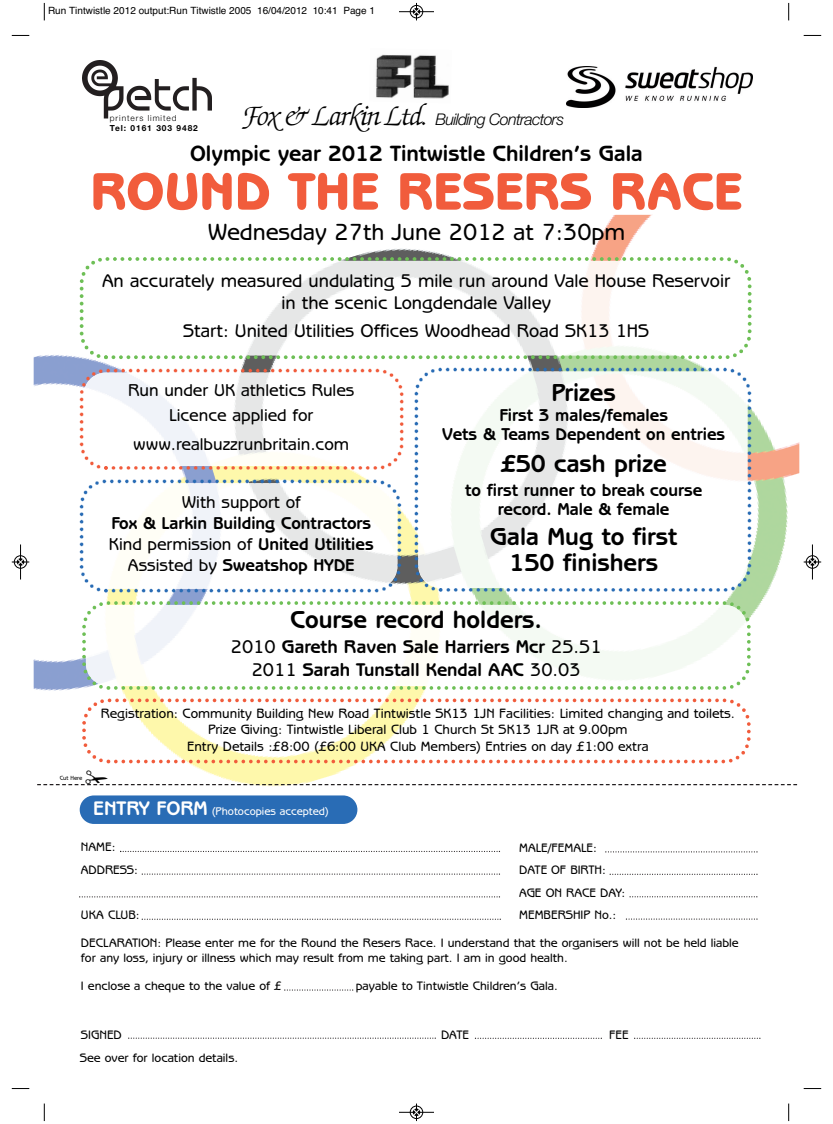
<style>
.page{position:relative;width:833px;height:1124px;background:#fff}
.page>*{position:absolute;margin:0;border:0;box-sizing:border-box;transform-origin:0 0}
.t1{font:800 53.75px "Benguiat Gothic IT Cby BT";color:#f15c3c}
.t2{font:700 25px/26.2px "Benguiat Gothic IT Cby BT";color:#000;text-align:center}
.t3{font:500 23.75px "Benguiat Gothic IT Cby BT";color:#000}
.t4{font:700 22.5px "Benguiat Gothic IT Cby BT";color:#000}
.t5{font:500 18.75px/22.5px "Benguiat Gothic IT Cby BT";color:#000;text-align:center}
.t6{font:700 18.75px/22.5px "Benguiat Gothic IT Cby BT";color:#000;text-align:center}
.t7{font:700 17.5px/18.8px "Benguiat Gothic IT Cby BT";color:#000;text-align:center}
.t8{font:500 17.5px/25px "Benguiat Gothic IT Cby BT";color:#000;text-align:center}
.t9{font:italic 300 16.12px "Helvetica Neue";letter-spacing:-.045em;color:#000}
.t10{font:500 13.75px/16.5px "Benguiat Gothic IT Cby BT";color:#000;text-align:center}
.t11{font:500 12.5px/22.5px "Benguiat Gothic IT Cby BT";color:#000}
.t12{font:500 11.25px "Benguiat Gothic IT Cby BT";color:#fff}
.t13{font:10px "Helvetica";color:#000}
.t14{font:300 8.38px "Helvetica Neue";letter-spacing:.11em;color:#000}
.t15{font:700 8.38px "Helvetica Neue";letter-spacing:.11em;color:#000}
.t16{font:500 6.12px "Benguiat Gothic IT Cby BT";color:#000;scale:.96 1}
.s1{font-family:"Zapf Chancery IT Cby BT";font-size:30.5px}
.s2{font-weight:500}
.s3{font-weight:700;font-size:20px}
</style>
<div class="page">
<img style="left:34px;top:215px;width:765px;height:660px">
<div style="left:80px;top:795px;width:277px;height:28px;background:#296cb5;border-radius:14px"></div>
<img style="left:566px;top:66px;width:186px;height:41px">
<svg style="left:120px;top:850px;width:380px;height:1px"></svg>
<svg style="left:142px;top:873px;width:358px;height:1px"></svg>
<svg style="left:605px;top:851px;width:152px;height:1px"></svg>
<svg style="left:79px;top:896px;width:421px;height:1px"></svg>
<svg style="left:629px;top:896px;width:128px;height:1px"></svg>
<svg style="left:128px;top:1037px;width:308px;height:1px"></svg>
<svg style="left:475px;top:1037px;width:127px;height:1px"></svg>
<svg style="left:634px;top:1037px;width:126px;height:1px"></svg>
<svg style="left:284px;top:989px;width:69px;height:1px"></svg>
<svg style="left:142px;top:918px;width:359px;height:1px"></svg>
<svg style="left:609px;top:873px;width:148px;height:1px"></svg>
<svg style="left:626px;top:918px;width:131px;height:1px"></svg>
<img style="left:83px;top:61px;width:128px;height:58px">
<img style="left:376px;top:54px;width:73px;height:45px">
<svg style="left:80px;top:257px;width:671px;height:102px"></svg>
<svg style="left:104px;top:355px;width:4px;height:4px"></svg>
<svg style="left:80px;top:479px;width:321px;height:113px"></svg>
<svg style="left:414px;top:367px;width:337px;height:224px"></svg>
<svg style="left:439px;top:368px;width:138px;height:223px"></svg>
<svg style="left:80px;top:369px;width:323px;height:100px"></svg>
<svg style="left:80px;top:599px;width:672px;height:92px"></svg>
<svg style="left:80px;top:696px;width:672px;height:69px"></svg>
<svg style="left:107px;top:759px;width:3px;height:4px"></svg>
<svg style="left:44px;top:3px;width:1px;height:17px"></svg>
<svg style="left:12px;top:35px;width:17px;height:1px"></svg>
<svg style="left:788px;top:3px;width:1px;height:17px"></svg>
<svg style="left:803px;top:35px;width:18px;height:1px"></svg>
<svg style="left:44px;top:1103px;width:1px;height:17px"></svg>
<svg style="left:12px;top:1088px;width:17px;height:1px"></svg>
<svg style="left:788px;top:1103px;width:1px;height:17px"></svg>
<svg style="left:803px;top:1088px;width:18px;height:1px"></svg>
<hr style="left:399px;top:11px;width:35px;height:1px;background:#000">
<div style="left:410px;top:5px;width:13px;height:13px;border:1px solid #000;border-radius:50%"></div>
<div style="left:413px;top:8px;width:7px;height:7px;background:#000;border-radius:50%"></div>
<svg style="left:413px;top:3px;width:6px;height:17px"></svg>
<hr style="left:399px;top:1111px;width:35px;height:1px;background:#000">
<div style="left:410px;top:1105px;width:13px;height:13px;border:1px solid #000;border-radius:50%"></div>
<svg style="left:413px;top:1103px;width:6px;height:17px"></svg>
<div style="left:17px;top:558px;width:7px;height:8px;background:#636363;border-radius:50%"></div>
<hr style="left:20px;top:544px;width:1px;height:35px;background:#000">
<div style="left:14px;top:555px;width:13px;height:13px;border:1px solid #000;border-radius:50%"></div>
<svg style="left:12px;top:558px;width:17px;height:7px"></svg>
<hr style="left:812px;top:544px;width:1px;height:35px;background:#000">
<div style="left:806px;top:555px;width:13px;height:13px;border:1px solid #000;border-radius:50%"></div>
<svg style="left:803px;top:558px;width:18px;height:7px"></svg>
<svg style="left:37px;top:770px;width:760px;height:15px"></svg>
<p class="t13" style="left:48px;top:7px;width:328px">Run Tintwistle 2012 output:Run Titwistle 2005 16/04/2012 10:41 Page 1</p>
<p class="t14" style="left:110px;top:115px;width:68px">printers limited</p>
<p class="t15" style="left:110px;top:125px;width:90px">Tel: 0161 303 9482</p>
<p class="t9" style="left:243px;top:113px;width:322px"><span class="s1">Fox &amp; Larkin Ltd.</span> Building Contractors</p>
<h3 class="t4" style="left:190px;top:145px;width:454px">Olympic year 2012 Tintwistle Children’s Gala</h3>
<h1 class="t1" style="left:90px;top:171px;width:653px">ROUND THE RESERS RACE</h1>
<h3 class="t3" style="left:208px;top:223px;width:419px">Wednesday 27th June 2012 at 7:30pm</h3>
<h3 class="t5" style="left:102px;top:271px;width:630px">An accurately measured undulating 5 mile run around Vale House Reservoir in the scenic Longdendale Valley</h3>
<h3 class="t5" style="left:183px;top:321px;width:468px">Start: United Utilities Offices Woodhead Road SK13 1HS</h3>
<h3 class="t8" style="left:128px;top:379px;width:228px">Run under UK athletics Rules<br>Licence applied for</h3>
<h3 class="t8" style="left:133px;top:433px;width:217px">www.realbuzzrunbritain.com</h3>
<h3 class="t8" style="left:182px;top:491px;width:121px">With support of</h3>
<h3 class="t7" style="left:109px;top:514px;width:266px;line-height:21px">Fox &amp; Larkin Building Contractors<br><span class="s2">Kind permission of</span> United Utilities<br><span class="s2">Assisted by</span> Sweatshop HYDE</h3>
<h2 class="t2" style="left:551px;top:381px;width:66px">Prizes</h2>
<h3 class="t7" style="left:442px;top:407px;width:284px">First 3 males/females<br>Vets &amp; Teams Dependent on entries</h3>
<h2 class="t2" style="left:501px;top:453px;width:167px">£50 cash prize</h2>
<h3 class="t7" style="left:465px;top:482px;width:239px">to first runner to break course record. Male &amp; female</h3>
<h2 class="t2" style="left:490px;top:525px;width:189px">Gala Mug to first<br>150 finishers</h2>
<p class="t16" style="left:60px;top:775px;width:25px">Cut Here</p>
<h2 class="t2" style="left:290px;top:608px;width:253px">Course record holders.</h2>
<h3 class="t6" style="left:231px;top:637px;width:372px"><span class="s2">2010</span> Gareth Raven Sale Harriers Mcr <span class="s2">25.51<br>2011</span> Sarah Tunstall Kendal AAC <span class="s2">30.03</span></h3>
<p class="t10" style="left:101px;top:706px;width:636px">Registration: Community Building New Road Tintwistle SK13 1JN Facilities: Limited changing and toilets.<br>Prize Giving: Tintwistle Liberal Club 1 Church St SK13 1JR at 9.00pm<br>Entry Details :£8:00 (£6:00 UKA Club Members) Entries on day £1:00 extra</p>
<p class="t12" style="left:93px;top:806px;width:237px"><span class="s3">ENTRY FORM</span> (Photocopies accepted)</p>
<p class="t11" style="left:81px;top:837px;width:59px">NAME:<br>ADDRESS:</p>
<p class="t11" style="left:81px;top:904px;width:60px">UKA CLUB:</p>
<p class="t11" style="left:519px;top:837px;width:108px">MALE/FEMALE:<br>DATE OF BIRTH:<br>AGE ON RACE DAY:<br>MEMBERSHIP No.:</p>
<p class="t11" style="left:81px;top:936px;width:659px;line-height:15px">DECLARATION: Please enter me for the Round the Resers Race. I understand that the organisers will not be held liable for any loss, injury or illness which may result from me taking part. I am in good health.</p>
<p class="t11" style="left:81px;top:975px;width:202px">I enclose a cheque to the value of £</p>
<p class="t11" style="left:356px;top:975px;width:203px">payable to Tintwistle Children’s Gala.</p>
<p class="t11" style="left:81px;top:1024px;width:42px">SIGNED</p>
<p class="t11" style="left:441px;top:1024px;width:30px">DATE</p>
<p class="t11" style="left:609px;top:1024px;width:21px">FEE</p>
<p class="t11" style="left:80px;top:1047px;width:160px">See over for location details.</p>
</div>
